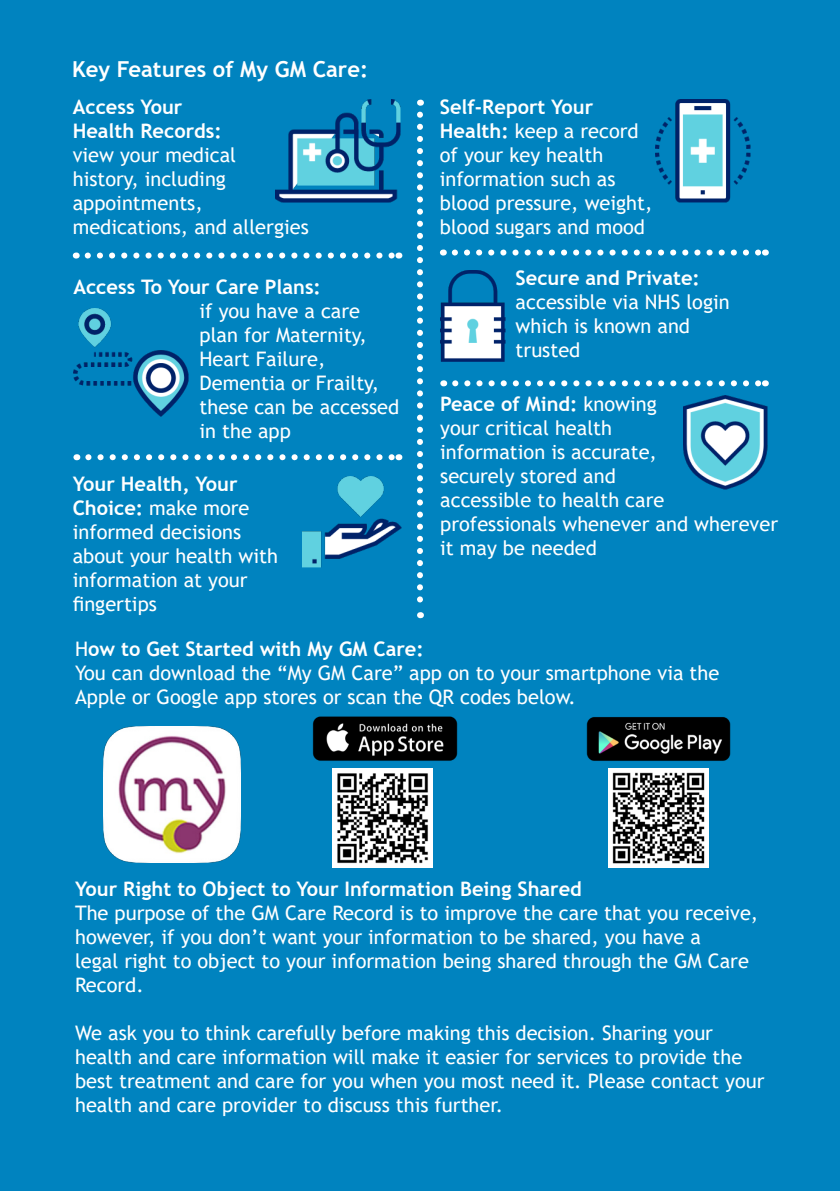
<style>
.page{position:relative;width:840px;height:1191px;background:#fff}
.page>*{position:absolute;margin:0;border:0;box-sizing:border-box;transform-origin:0 0}
.Paragraph_Style_1{font:700 22px "Trebuchet MS";color:#fff}
.t1{font:20px/24px "Trebuchet MS";color:#fff}
.t2{font:700 20px "Trebuchet MS";color:#fff}
.s1{font-weight:700}
.s2{font-weight:400}
</style>
<div class="page">
<div style="left:0;top:0;width:839px;height:1191px;background:#0083bf"></div>
<img style="left:103px;top:726px;width:137px;height:136px">
<img style="left:586px;top:717px;width:145px;height:44px">
<img style="left:312px;top:716px;width:146px;height:45px">
<img style="left:608px;top:768px;width:99px;height:100px">
<img style="left:333px;top:768px;width:99px;height:100px">
<svg style="left:88px;top:252px;width:304px;height:6px"></svg>
<svg style="left:88px;top:454px;width:304px;height:6px"></svg>
<svg style="left:417px;top:115px;width:6px;height:503px"></svg>
<svg style="left:455px;top:380px;width:303px;height:6px"></svg>
<img style="left:276px;top:100px;width:124px;height:103px">
<img style="left:302px;top:476px;width:99px;height:92px">
<img style="left:655px;top:100px;width:95px;height:103px">
<img style="left:440px;top:270px;width:65px;height:92px">
<img style="left:73px;top:309px;width:115px;height:107px">
<img style="left:683px;top:396px;width:84px;height:93px">
<svg style="left:454px;top:249px;width:304px;height:6px"></svg>
<p class="Paragraph_Style_1" style="left:72px;top:55px;width:297px">Key Features of My GM Care:</p>
<p class="t1" style="left:73px;top:95px;width:237px"><span class="s1">Access Your<br>Health Records:<br></span>view your medical<br>history, including appointments, medications, and allergies</p>
<p class="t1" style="left:439px;top:95px;width:214px"><span class="s1">Self-Report Your<br>Health:</span> keep a record of your key health information such as blood pressure, weight, blood sugars and mood</p>
<p class="t2" style="left:73px;top:274px;width:249px">Access To Your Care Plans:</p>
<p class="t1" style="left:199px;top:299px;width:201px">if you have a care plan for Maternity,<br>Heart Failure,<br>Dementia or Frailty, these can be accessed in the app</p>
<p class="t1" style="left:73px;top:472px;width:207px"><span class="s1">Your Health, Your<br>Choice:</span> make more informed decisions about your health with information at your fingertips</p>
<p class="t1" style="left:515px;top:266px;width:215px"><span class="s1">Secure and Private: </span>accessible via NHS login which is known and</p>
<p class="t1" style="left:515px;top:338px;width:66px">trusted</p>
<p class="t1" style="left:440px;top:391px;width:339px"><span class="s1">Peace of Mind:</span> knowing<br>your critical health<br>information is accurate,<br>securely stored and<br>accessible to health care professionals whenever and wherever it may be needed</p>
<p class="t2" style="left:75px;top:636px;width:350px"><span class="s2">H</span>ow to Get Started with My GM Care:</p>
<p class="t1" style="left:75px;top:660px;width:645px">You can download the “My GM Care” app on to your smartphone via the<br>Apple or Google app stores or scan the QR codes below.</p>
<p class="t2" style="left:75px;top:876px;width:508px">Your Right to Object to Your Information Being Shared</p>
<p class="t1" style="left:75px;top:900px;width:684px">The purpose of the GM Care Record is to improve the care that you receive, however, if you don’t want your information to be shared, you have a<br>legal right to object to your information being shared through the GM Care Record.</p>
<p class="t1" style="left:75px;top:1020px;width:690px">We ask you to think carefully before making this decision. Sharing your health and care information will make it easier for services to provide the best treatment and care for you when you most need it. Please contact your health and care provider to discuss this further.</p>
</div>
